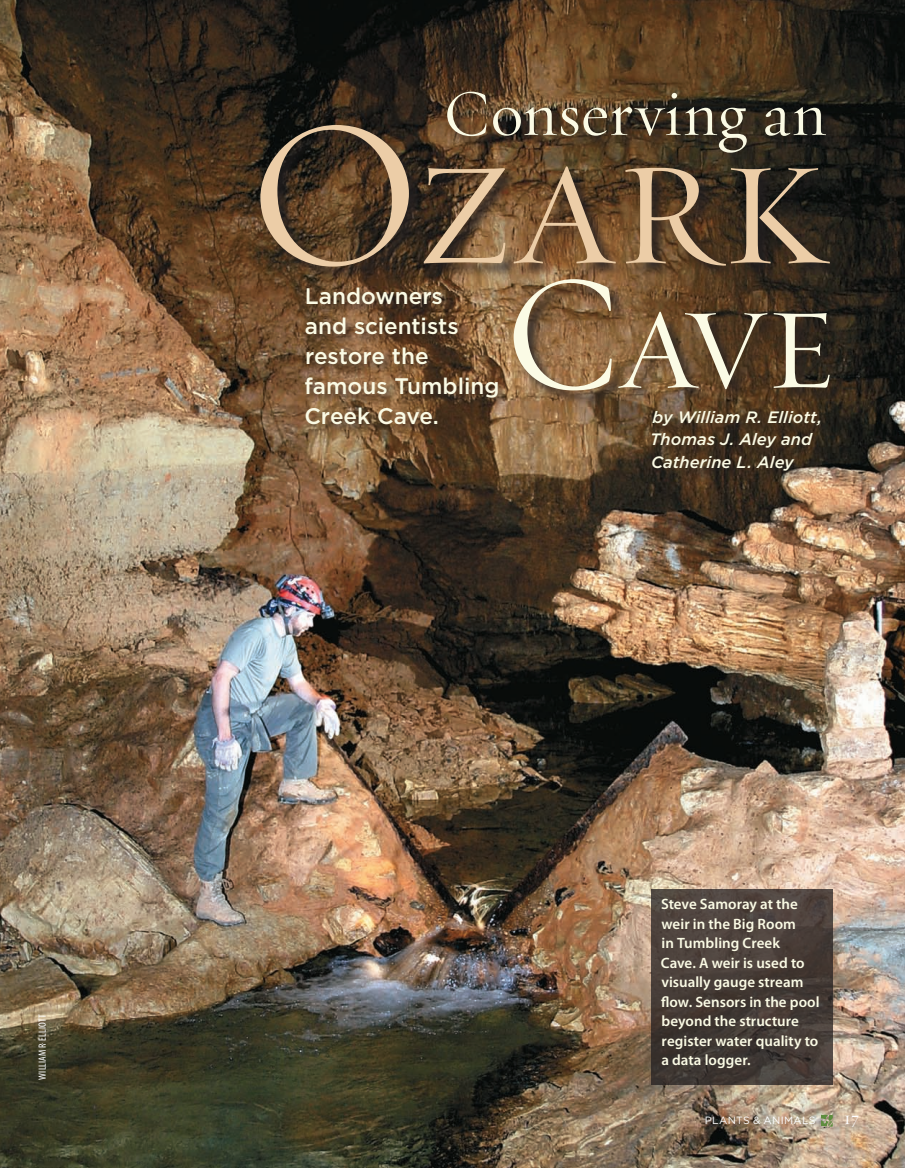
<style>
.page{position:relative;width:905px;height:1168px;background:#fff}
.page>*{position:absolute;margin:0;border:0;box-sizing:border-box;transform-origin:0 0}
.FEATURE_-_head{font:147px "Requiem Display HTF Roman";color:#eccda7}
.FEATURE_-_head-2{font:115.5px "Requiem Display HTF Roman";color:#fbfbe5}
.t1{font:66px "Requiem Display HTF Roman";letter-spacing:.02em;color:#fbfbe5}
.FEATURE_-_deck{font:500 22.5px/30px "Gotham";color:#fbfbe5}
.t2{font:18px "Requiem Display HTF Roman";color:#fff}
.FEATURE_-_byline{font:italic 500 16.5px/22.5px "Gotham";letter-spacing:.005em;color:#fbfbe5}
.FEATURE_-_indented{font:600 15px/19.5px "Myriad Pro";letter-spacing:.005em;color:#fbfbe5}
.t3{font:condensed 10.5px "Myriad Pro";letter-spacing:.015em;color:#fff}
.t4{font:10.5px "Gotham";letter-spacing:.025em;color:#fff}
.s1{font-size:210px}
.s2{font-size:165px}
</style>
<div class="page">
<img style="left:0;top:0;width:904px;height:1167px">
<svg style="left:651px;top:890px;width:181px;height:195px;background:#463d38"></svg>
<svg style="left:820px;top:1114px;width:12px;height:12px"></svg>
<div style="left:650px;top:409px;width:186px;height:77px;background:#231f20;opacity:.85"></div>
<div style="left:258px;top:123px;width:588px;height:284px;background:#231f20;opacity:.85"></div>
<div style="left:445px;top:89px;width:395px;height:81px;background:#231f20;opacity:.85"></div>
<div style="left:301px;top:283px;width:211px;height:155px;background:#231f20;opacity:.85"></div>
<p class="t3" style="left:36px;top:1079px;width:66px;rotate:-90deg">william r. elliott</p>
<p class="t1" style="left:443px;top:75px;width:384px">Conserving an</p>
<p class="FEATURE_-_head" style="left:248px;top:128px;width:578px"><span class="s1">O</span>ZARK</p>
<p class="FEATURE_-_head-2" style="left:503px;top:282px;width:335px"><span class="s2">C</span>AVE</p>
<p class="FEATURE_-_deck" style="left:304px;top:280px;width:196px">Landowners<br>and scientists restore the famous Tumbling<br>Creek Cave.</p>
<p class="FEATURE_-_byline" style="left:650px;top:405px;width:173px">by William R. Elliott,<br>Thomas J. Aley and<br>Catherine L. Aley</p>
<p class="FEATURE_-_indented" style="left:661px;top:894px;width:160px">Steve Samoray at the weir in the Big Room<br>in Tumbling Creek<br>Cave. A weir is used to visually gauge stream flow. Sensors in the pool beyond the structure register water quality to a data logger.</p>
<p class="t4" style="left:704px;top:1114px;width:112px">PLANTS &amp; ANIMALS</p>
<p class="t2" style="left:844px;top:1107px;width:16px">17</p>
</div>
